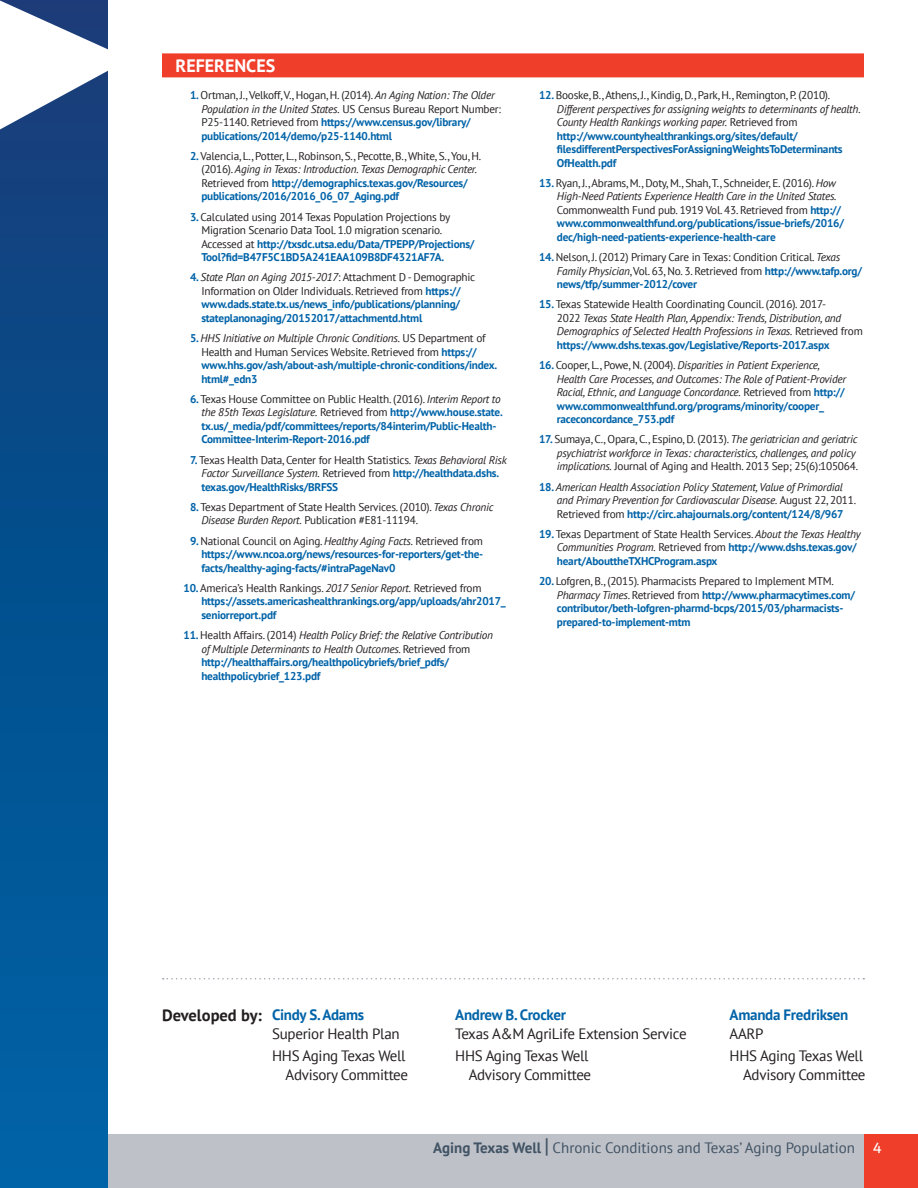
<style>
.page{position:relative;width:918px;height:1188px;background:#fff}
.page>*{position:absolute;margin:0;border:0;box-sizing:border-box;transform-origin:0 0}
.t1{font:700 18px "PT Sans";color:#fff}
.t2{font:700 16.5px "PT Sans";color:#231f20}
.Copy{font:15px/18.8px "PT Sans";letter-spacing:-.02em;color:#231f20}
.t3{font:15px "PT Sans";color:#415364}
.Copy-2{font:700 15px/18.8px "PT Sans";letter-spacing:-.02em;color:#0163a8}
.t4{font:700 11.25px/13.5px "PT Sans";letter-spacing:-.02em;color:#0163a8}
.t5{font:italic 11.25px/13.5px "PT Sans";letter-spacing:-.02em;color:#231f20}
.t6{font:11.25px/13.5px "PT Sans";letter-spacing:-.02em;color:#231f20}
.s1{font-weight:700;color:#0163a8}
.s2{font-style:italic}
.s3{font-weight:400;color:#231f20}
.s4{font-weight:400;font-style:italic;color:#231f20}
.s5{font-weight:700;font-style:normal;color:#0163a8}
.s6{font-style:normal}
.s7{font-weight:700}
.s8{font-weight:700;font-size:21px}
.s9{font-family:"Adelle PE";font-size:16.5px;color:#fff}
</style>
<div class="page">
<div style="left:108px;top:1134px;width:810px;height:54px;background:#bec1c8"></div>
<div style="left:864px;top:1134px;width:54px;height:54px;background:#ef3e29"></div>
<svg style="left:0;top:0;width:108px;height:1188px;background:#055191"></svg>
<div style="left:162px;top:53px;width:702px;height:24px;background:#ef3e29"></div>
<svg style="left:0;top:1px;width:108px;height:128px"></svg>
<svg style="left:163px;top:978px;width:701px;height:2px"></svg>
<h2 class="t1" style="left:176px;top:54px;width:101px">REFERENCES</h2>
<p class="t6" style="left:201px;top:88px;width:301px;text-indent:-11px"><span class="s1">1.</span> Ortman, J., Velkoff, V., Hogan, H. (2014). <span class="s2">An Aging Nation: The Older Population in the United States.</span> US Census Bureau Report Number:<br>P25-1140. Retrieved from <span class="s1">https://www.census.gov/library/ publications/2014/demo/p25-1140.html</span></p>
<p class="t4" style="left:201px;top:149px;width:281px;text-indent:-11px">2. <span class="s3">Valencia, L., Potter, L., Robinson, S., Pecotte, B., White, S., You, H. (2016).</span> <span class="s4">Aging in Texas: Introduction. Texas Demographic Center.<br></span><span class="s3">Retrieved from</span> http://demographics.texas.gov/Resources/ publications/2016/2016_06_07_Aging.pdf</p>
<p class="t6" style="left:201px;top:210px;width:275px;text-indent:-11px"><span class="s1">3.</span> Calculated using 2014 Texas Population Projections by Migration Scenario Data Tool. 1.0 migration scenario.<br>Accessed at <span class="s1">http://txsdc.utsa.edu/Data/TPEPP/Projections/ Tool?fid=B47F5C1BD5A241EAA109B8DF4321AF7A.</span></p>
<p class="t4" style="left:201px;top:270px;width:275px;text-indent:-11px">4. <span class="s4">State Plan on Aging 2015-2017</span><span class="s3">: Attachment D - Demographic Information on Older Individuals. Retrieved from</span> https:// www.dads.state.tx.us/news_info/publications/planning/ stateplanonaging/20152017/attachmentd.html</p>
<p class="t4" style="left:201px;top:331px;width:297px;text-indent:-11px">5. <span class="s4">HHS Initiative on Multiple Chronic Conditions.</span> <span class="s3">US Department of Health and Human Services Website. Retrieved from</span> https:// www.hhs.gov/ash/about-ash/multiple-chronic-conditions/index. html#_edn3</p>
<p class="t4" style="left:201px;top:392px;width:303px;text-indent:-11px">6. <span class="s3">Texas House Committee on Public Health. (2016).</span> <span class="s4">Interim Report to the 85th Texas Legislature.</span> <span class="s3">Retrieved from</span> http://www.house.state. tx.us/_media/pdf/committees/reports/84interim/Public-Health-Committee-Interim-Report-2016.pdf</p>
<p class="t6" style="left:201px;top:453px;width:307px;text-indent:-11px"><span class="s1">7.</span> Texas Health Data, Center for Health Statistics. <span class="s2">Texas Behavioral Risk<br>Factor Surveillance System.</span> Retrieved from <span class="s1">http://healthdata.dshs. texas.gov/HealthRisks/BRFSS</span></p>
<p class="t6" style="left:201px;top:500px;width:294px;text-indent:-11px"><span class="s1">8.</span> Texas Department of State Health Services. (2010). <span class="s2">Texas Chronic<br>Disease Burden Report.</span> Publication #E81-11194.</p>
<p class="t4" style="left:201px;top:534px;width:283px;text-align:justify;text-indent:-11px">9. <span class="s3">National Council on Aging.</span> <span class="s4">Healthy Aging Facts.</span> <span class="s3">Retrieved from </span>https://www.ncoa.org/news/resources-for-reporters/get-the&shy;facts/healthy-aging-facts/#intraPageNav0</p>
<p class="t4" style="left:201px;top:581px;width:306px;text-indent:-18px">10. <span class="s3">America’s Health Rankings.</span> <span class="s4">2017 Senior Report.</span> <span class="s3">Retrieved from </span>https://assets.americashealthrankings.org/app/uploads/ahr2017_ seniorreport.pdf</p>
<p class="t4" style="left:201px;top:628px;width:293px;text-indent:-18px">11. <span class="s3">Health Affairs. (2014)</span> <span class="s4">Health Policy Brief: the Relative Contribution of Multiple Determinants to Health Outcomes</span><span class="s3">. Retrieved from </span>http://healthaffairs.org/healthpolicybriefs/brief_pdfs/ healthpolicybrief_123.pdf</p>
<p class="t4" style="left:557px;top:88px;width:305px;text-indent:-18px">12. <span class="s3">Booske, B., Athens, J., Kindig, D., Park, H., Remington, P. (2010).<br></span><span class="s4">Different perspectives for assigning weights to determinants of health.<br>County Health Rankings working paper.</span> <span class="s3">Retrieved from </span>http://www.countyhealthrankings.org/sites/default/ filesdifferentPerspectivesForAssigningWeightsToDeterminants OfHealth.pdf</p>
<p class="t4" style="left:557px;top:176px;width:289px;text-indent:-18px">13. <span class="s3">Ryan, J., Abrams, M., Doty, M., Shah, T., Schneider, E. (2016).</span> <span class="s4">How High-Need Patients Experience Health Care in the United States.<br></span><span class="s3">Commonwealth Fund pub. 1919 Vol. 43. Retrieved from</span> http:// www.commonwealthfund.org/publications/issue-briefs/2016/ dec/high-need-patients-experience-health-care</p>
<p class="t6" style="left:557px;top:250px;width:307px;text-indent:-18px"><span class="s1">14.</span> Nelson, J. (2012) Primary Care in Texas: Condition Critical. <span class="s2">Texas<br>Family Physician</span>, Vol. 63, No. 3. Retrieved from <span class="s1">http://www.tafp.org/ news/tfp/summer-2012/cover</span></p>
<p class="t5" style="left:557px;top:297px;width:307px;text-indent:-18px"><span class="s5">15.</span> <span class="s6">Texas Statewide Health Coordinating Council. (2016). 2017-<br>2022</span> Texas State Health Plan, Appendix: Trends, Distribution, and Demographics of Selected Health Professions in Texas. <span class="s6">Retrieved from </span><span class="s5">https://www.dshs.texas.gov/Legislative/Reports-2017.aspx</span></p>
<p class="t5" style="left:557px;top:358px;width:291px;text-indent:-18px"><span class="s5">16.</span> <span class="s6">Cooper, L., Powe, N. (2004).</span> Disparities in Patient Experience, Health Care Processes, and Outcomes: The Role of Patient-Provider Racial, Ethnic, and Language Concordance. <span class="s6">Retrieved from</span> <span class="s5">http:// www.commonwealthfund.org/programs/minority/cooper_ raceconcordance_753.pdf</span></p>
<p class="t5" style="left:557px;top:432px;width:303px;text-indent:-18px"><span class="s5">17.</span> <span class="s6">Sumaya, C., Opara, C., Espino, D. (2013).</span> The geriatrician and geriatric psychiatrist workforce in Texas: characteristics, challenges, and policy implications. <span class="s6">Journal of Aging and Health. 2013 Sep; 25(6):105064.</span></p>
<p class="t5" style="left:557px;top:480px;width:301px;text-indent:-18px"><span class="s5">18.</span> American Health Association Policy Statement, Value of Primordial and Primary Prevention for Cardiovascular Disease. <span class="s6">August 22, 2011.<br>Retrieved from</span> <span class="s5">http://circ.ahajournals.org/content/124/8/967</span></p>
<p class="t4" style="left:557px;top:527px;width:305px;text-indent:-18px">19. <span class="s3">Texas Department of State Health Services.</span> <span class="s4">About the Texas Healthy<br>Communities Program.</span> <span class="s3">Retrieved from</span> http://www.dshs.texas.gov/ heart/AbouttheTXHCProgram.aspx</p>
<p class="t4" style="left:557px;top:574px;width:300px;text-indent:-18px">20. <span class="s3">Lofgren, B., (2015). Pharmacists Prepared to Implement MTM.<br></span><span class="s4">Pharmacy Times</span><span class="s3">. Retrieved from</span> http://www.pharmacytimes.com/ contributor/beth-lofgren-pharmd-bcps/2015/03/pharmacists&shy;prepared-to-implement-mtm</p>
<h3 class="t2" style="left:162px;top:1005px;width:102px">Developed by:</h3>
<p class="Copy" style="left:272px;top:1005px;width:129px"><span class="s1">Cindy S. Adams<br></span>Superior Health Plan</p>
<p class="Copy" style="left:272px;top:1046px;width:135px">HHS Aging Texas Well</p>
<p class="Copy" style="left:286px;top:1065px;width:124px">Advisory Committee</p>
<p class="Copy" style="left:455px;top:1005px;width:233px"><span class="s1">Andrew B. Crocker<br></span>Texas A&amp;M AgriLife Extension Service</p>
<p class="Copy" style="left:455px;top:1046px;width:135px">HHS Aging Texas Well</p>
<p class="Copy" style="left:469px;top:1065px;width:124px">Advisory Committee</p>
<p class="Copy-2" style="left:730px;top:1005px;width:120px">Amanda Fredriksen<br><span class="s3">AARP</span></p>
<p class="Copy" style="left:730px;top:1046px;width:135px">HHS Aging Texas Well</p>
<p class="Copy" style="left:743px;top:1065px;width:124px">Advisory Committee</p>
<h3 class="t3" style="left:433px;top:1138px;width:450px"><span class="s7">Aging Texas Well</span> <span class="s8">|</span> Chronic Conditions and Texas’ Aging Population <span class="s9">4</span></h3>
</div>
